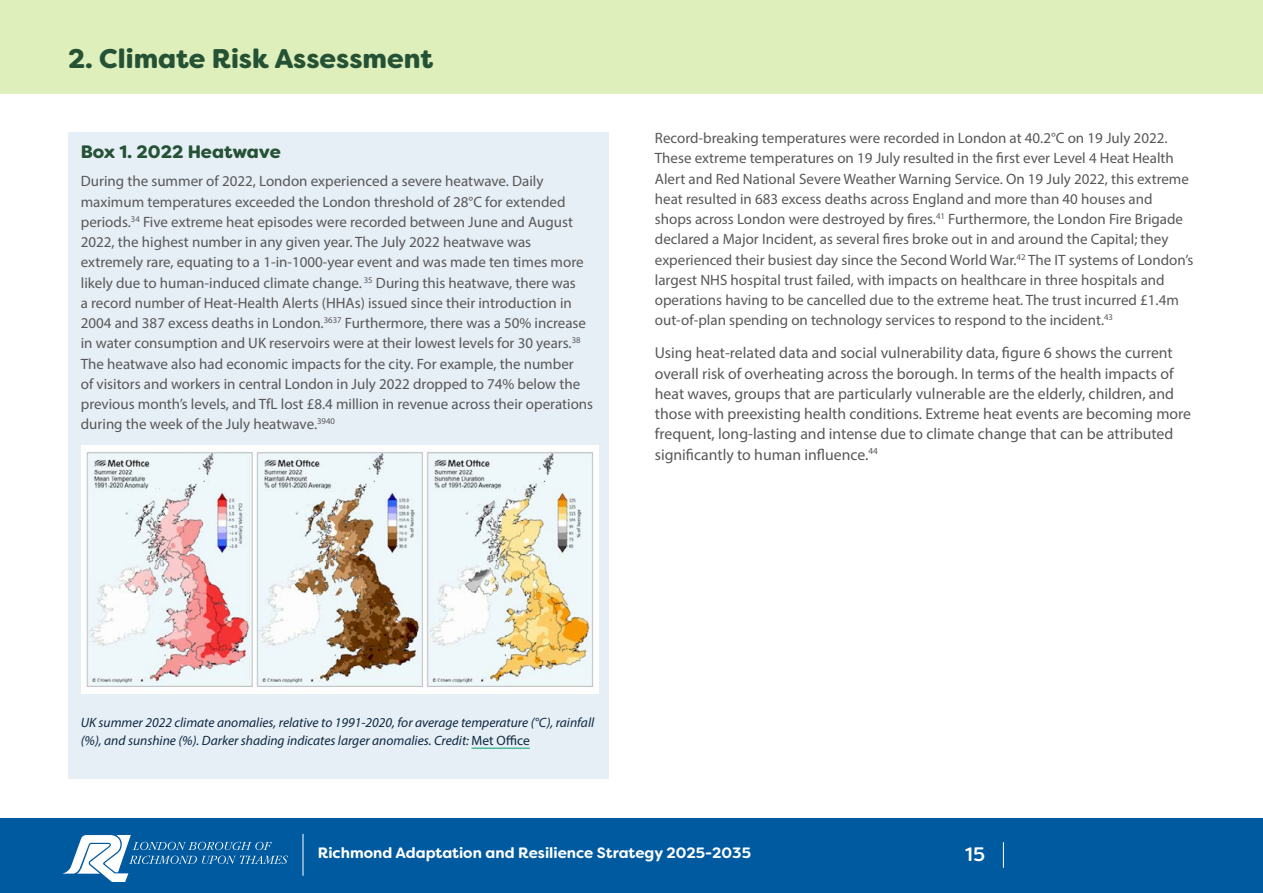
<style>
.page{position:relative;width:1263px;height:893px;background:#fff}
.page>*{position:absolute;margin:0;border:0;box-sizing:border-box;transform-origin:0 0}
.t1{font:900 27px "Filson Soft";color:#255235}
.t2{font:500 19.5px "Filson Soft";color:#fff}
.Sub_Level_3_Box_headings{font:900 18px "Filson Soft";color:#255235}
.Body{font:15.75px/20.2px "Myriad Pro";color:#585858}
.Body-2{font:15px/20.2px "Myriad Pro";color:#585858}
.t3{font:700 15px "Filson Soft";color:#fff}
.Captions_for_figures{font:italic 13.5px/18px "Myriad Pro";color:#0e2841}
.s1{font-style:normal}
</style>
<div class="page">
<div style="left:0;top:0;width:1263px;height:94px;background:#deefbc"></div>
<div style="left:68px;top:132px;width:540px;height:646px;background:#e6eef6"></div>
<hr style="left:471px;top:748px;width:59px;height:1px;background:#05a26b">
<div style="left:81px;top:445px;width:517px;height:248px;background:#fff"></div>
<img style="left:86px;top:451px;width:508px;height:238px">
<div style="left:0;top:816px;width:1263px;height:77px;background:#005aa0"></div>
<svg style="left:1003px;top:842px;width:1px;height:26px"></svg>
<hr style="left:0;top:815px;width:1263px;height:2px;background:#fff">
<svg style="left:62px;top:835px;width:226px;height:47px"></svg>
<hr style="left:303px;top:834px;width:1px;height:42px;background:#fff">
<h1 class="t1" style="left:68px;top:41px;width:367px">2. Climate Risk Assessment</h1>
<p class="Sub_Level_3_Box_headings" style="left:81px;top:140px;width:201px">Box 1. 2022 Heatwave</p>
<p class="Body-2" style="left:81px;top:171px;width:514px">During the summer of 2022, London experienced a severe heatwave. Daily maximum temperatures exceeded the London threshold of 28°C for extended periods.<sup>34</sup> Five extreme heat episodes were recorded between June and August 2022, the highest number in any given year. The July 2022 heatwave was extremely rare, equating to a 1-in-1000-year event and was made ten times more likely due to human-induced climate change. <sup>35</sup> During this heatwave, there was<br>a record number of Heat-Health Alerts (HHAs) issued since their introduction in 2004 and 387 excess deaths in London.<sup>3637</sup> Furthermore, there was a 50% increase in water consumption and UK reservoirs were at their lowest levels for 30 years.<sup>38<br></sup>The heatwave also had economic impacts for the city. For example, the number<br>of visitors and workers in central London in July 2022 dropped to 74% below the previous month’s levels, and TfL lost £8.4 million in revenue across their operations during the week of the July heatwave.<sup>3940</sup></p>
<p class="Body-2" style="left:655px;top:128px;width:540px">Record-breaking temperatures were recorded in London at 40.2°C on 19 July 2022.<br>These extreme temperatures on 19 July resulted in the first ever Level 4 Heat Health Alert and Red National Severe Weather Warning Service. On 19 July 2022, this extreme heat resulted in 683 excess deaths across England and more than 40 houses and<br>shops across London were destroyed by fires.<sup>41</sup> Furthermore, the London Fire Brigade declared a Major Incident, as several fires broke out in and around the Capital; they experienced their busiest day since the Second World War.<sup>42</sup> The IT systems of London’s largest NHS hospital trust failed, with impacts on healthcare in three hospitals and operations having to be cancelled due to the extreme heat. The trust incurred £1.4m out-of-plan spending on technology services to respond to the incident.<sup>43</sup></p>
<p class="Body" style="left:655px;top:343px;width:538px">Using heat-related data and social vulnerability data, figure 6 shows the current overall risk of overheating across the borough. In terms of the health impacts of heat waves, groups that are particularly vulnerable are the elderly, children, and those with preexisting health conditions. Extreme heat events are becoming more frequent, long-lasting and intense due to climate change that can be attributed significantly to human influence.<sup>44</sup></p>
<p class="Captions_for_figures" style="left:81px;top:713px;width:515px">UK summer 2022 climate anomalies, relative to 1991-2020, for average temperature (°C), rainfall (%), and sunshine (%). Darker shading indicates larger anomalies. Credit: <span class="s1">Met Office</span></p>
<p class="t3" style="left:318px;top:843px;width:435px">Richmond Adaptation and Resilience Strategy 2025-2035</p>
<h2 class="t2" style="left:965px;top:842px;width:21px">15</h2>
</div>
